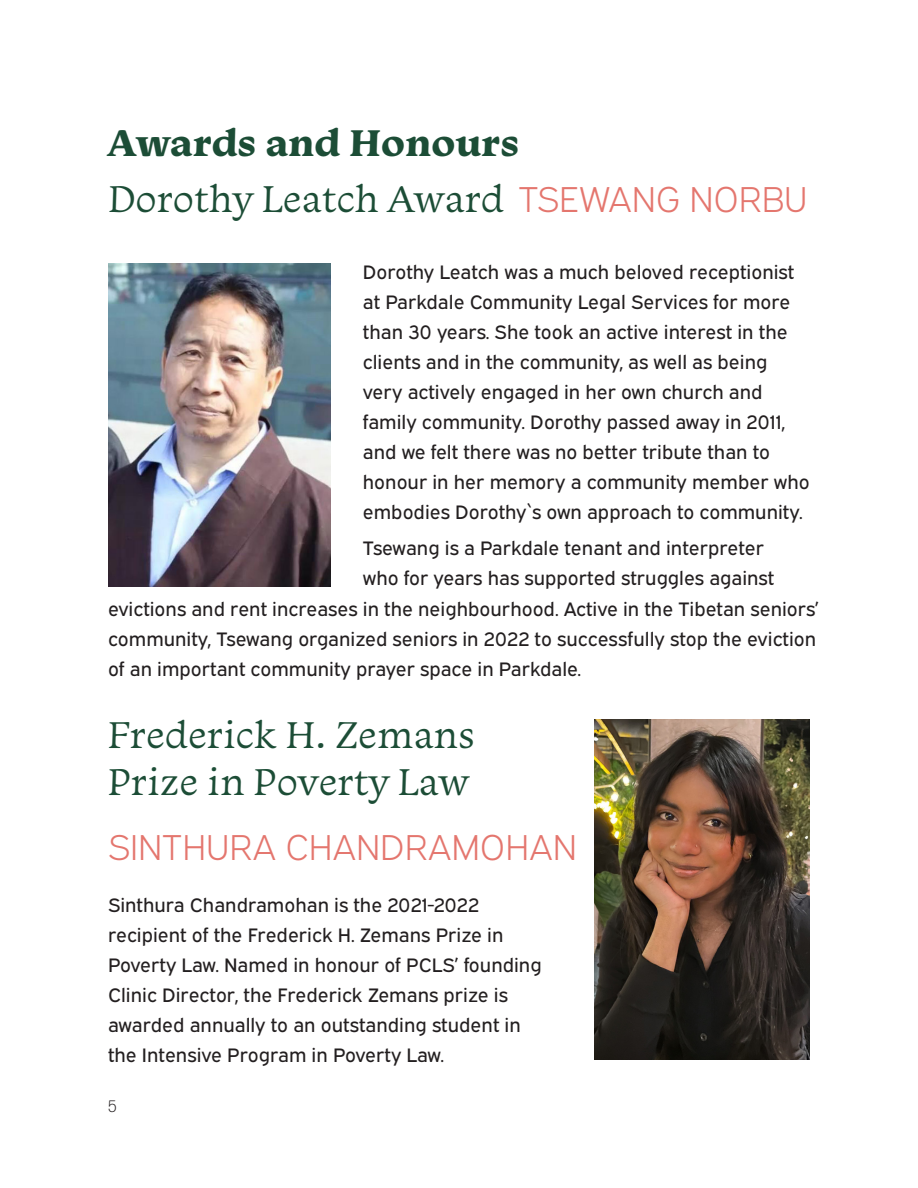
<style>
.page{position:relative;width:918px;height:1188px;background:#fff}
.page>*{position:absolute;margin:0;border:0;box-sizing:border-box;transform-origin:0 0}
.t1{font:39px/46.8px "Monarcha";color:#1c4d36}
.t2{font:700 39px "Monarcha";color:#1c4d36}
.t3{font:36px "Expressway Lt";color:#e4766e}
.t4{font:19.5px/30px "Expressway Rg";color:#231f20}
.t5{font:300 16.5px "Forma DJR Text";color:#231f20}
.s1{font-family:"Expressway Lt";font-size:36px;color:#e4766e}
</style>
<div class="page">
<img style="left:108px;top:264px;width:222px;height:322px">
<img style="left:594px;top:719px;width:216px;height:341px">
<p class="t2" style="left:108px;top:116px;width:413px">Awards and Honours</p>
<p class="t1" style="left:108px;top:175px;width:701px">Dorothy Leatch Award <span class="s1">TSEWANG NORBU</span></p>
<p class="t4" style="left:363px;top:255px;width:448px">Dorothy Leatch was a much beloved receptionist at Parkdale Community Legal Services for more than 30 years. She took an active interest in the clients and in the community, as well as being very actively engaged in her own church and family community. Dorothy passed away in 2011, and we felt there was no better tribute than to honour in her memory a community member who embodies Dorothy`s own approach to community.</p>
<p class="t4" style="left:363px;top:532px;width:413px">Tsewang is a Parkdale tenant and interpreter who for years has supported struggles against</p>
<p class="t4" style="left:108px;top:592px;width:712px">evictions and rent increases in the neighbourhood. Active in the Tibetan seniors’ community, Tsewang organized seniors in 2022 to successfully stop the eviction of an important community prayer space in Parkdale.</p>
<p class="t1" style="left:108px;top:710px;width:369px">Frederick H. Zemans<br>Prize in Poverty Law</p>
<p class="t3" style="left:108px;top:819px;width:470px">SINTHURA CHANDRAMOHAN</p>
<p class="t4" style="left:108px;top:888px;width:435px">Sinthura Chandramohan is the 2021-2022 recipient of the Frederick H. Zemans Prize in Poverty Law. Named in honour of PCLS’ founding Clinic Director, the Frederick Zemans prize is awarded annually to an outstanding student in the Intensive Program in Poverty Law.</p>
<p class="t5" style="left:108px;top:1096px;width:10px">5</p>
</div>
